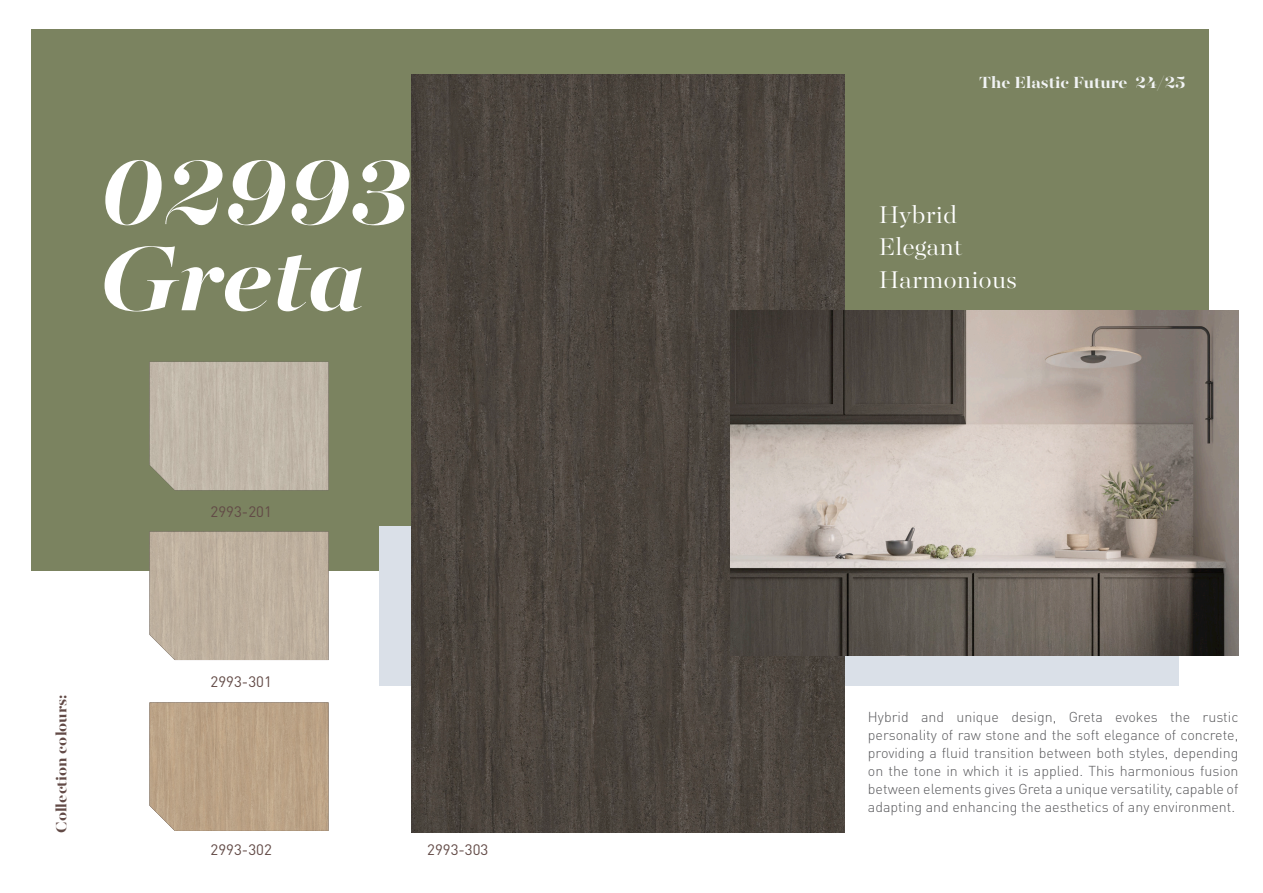
<style>
.page{position:relative;width:1263px;height:893px;background:#fff}
.page>*{position:absolute;margin:0;border:0;box-sizing:border-box;transform-origin:0 0}
.t1{font:italic 700 101.85px/86.1px "Majesti Banner";color:#fff}
.t2{font:300 27px "Majesti Banner";color:#fff}
.t3{font:700 18px "Majesti Banner";color:#f1f3f4}
.t4{font:700 16.5px "Majesti Banner";color:#624a46}
.t5{font:15px "DIN Pro";color:#624a46}
.t6{font:300 14.25px/18px "DIN Pro";color:#5a5a5d;text-align:justify}
</style>
<div class="page">
<div style="left:32px;top:30px;width:1177px;height:540px;background:#7b8360"></div>
<div style="left:379px;top:526px;width:800px;height:160px;background:#dae0e8"></div>
<img style="left:411px;top:74px;width:433px;height:759px">
<img style="left:730px;top:311px;width:508px;height:345px">
<img style="left:149px;top:531px;width:180px;height:129px">
<img style="left:149px;top:362px;width:180px;height:128px">
<img style="left:149px;top:702px;width:180px;height:129px">
<p class="t1" style="left:100px;top:157px;width:313px">02993<br>Greta</p>
<p class="t4" style="left:51px;top:833px;width:140px;rotate:-90deg">Collection colours:</p>
<p class="t5" style="left:211px;top:502px;width:63px">2993-201</p>
<p class="t5" style="left:211px;top:672px;width:63px">2993-301</p>
<p class="t5" style="left:211px;top:839px;width:63px">2993-302</p>
<p class="t5" style="left:427px;top:839px;width:63px">2993-303</p>
<p class="t3" style="left:979px;top:70px;width:208px">The Elastic Future 24/25</p>
<p class="t2" style="left:879px;top:197px;width:80px">Hybrid</p>
<p class="t2" style="left:879px;top:229px;width:85px">Elegant</p>
<p class="t2" style="left:879px;top:262px;width:140px">Harmonious</p>
<p class="t6" style="left:868px;top:707px;width:372px">Hybrid and unique design, Greta evokes the rustic personality of raw stone and the soft elegance of concrete, providing a fluid transition between both styles, depending on the tone in which it is applied. This harmonious fusion between elements gives Greta a unique versatility, capable of adapting and enhancing the aesthetics of any environment.</p>
</div>
